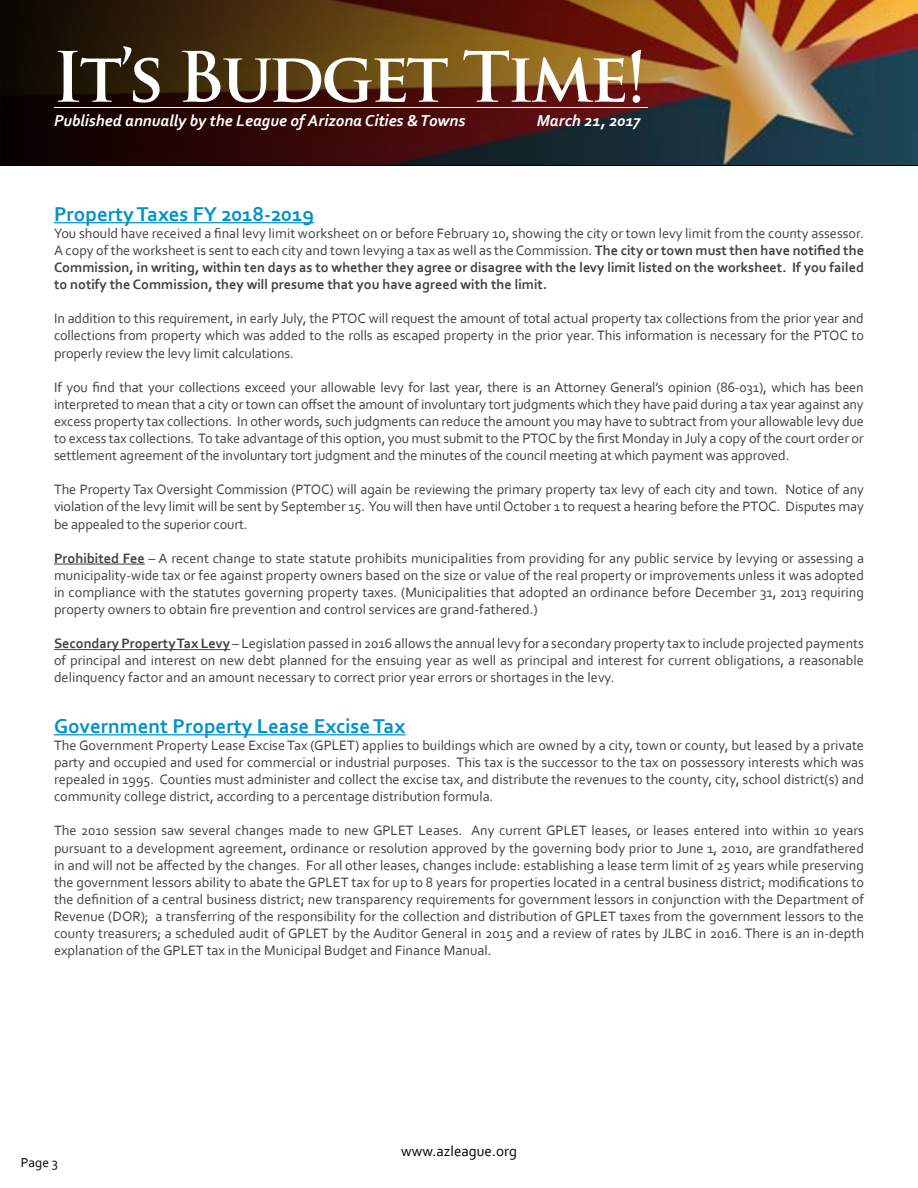
<style>
.page{position:relative;width:918px;height:1188px;background:#fff}
.page>*{position:absolute;margin:0;border:0;box-sizing:border-box;transform-origin:0 0}
.t1{font:700 67.5px "Trajan Pro";letter-spacing:-.05em;color:#fff}
.t2{font:700 21px "Corbel";color:#0092c8}
.t3{font:italic 700 16.5px "Corbel";color:#fff}
.t4{font:15px "Corbel";color:#000}
.t5{font:14.25px/17.1px "Corbel";color:#414042;text-align:justify}
.t6{font:700 14.25px/17.1px "Corbel";color:#414042;text-align:justify}
.t7{font:13.5px "Corbel";color:#000}
.s1{font-weight:400}
.s2{font-weight:700}
</style>
<div class="page">
<img style="left:0;top:0;width:905px;height:165px">
<hr style="left:54px;top:107px;width:594px;height:1px;background:#fff">
<hr style="left:0;top:165px;width:918px;height:1px;background:#000">
<hr style="left:54px;top:222px;width:260px;height:1px;background:#0092c8">
<hr style="left:54px;top:564px;width:91px;height:1px;background:#414042">
<hr style="left:54px;top:649px;width:176px;height:1px;background:#414042">
<hr style="left:54px;top:734px;width:351px;height:1px;background:#0092c8">
<h1 class="t1" style="left:52px;top:35px;width:596px">It’s Budget Time!</h1>
<p class="t3" style="left:54px;top:110px;width:413px">Published annually by the League of Arizona Cities &amp; Towns</p>
<p class="t3" style="left:537px;top:110px;width:105px">March 21, 2017</p>
<h2 class="t2" style="left:54px;top:201px;width:262px">Property Taxes FY 2018-2019</h2>
<p class="t6" style="left:54px;top:224px;width:812px"><span class="s1">You should have received a final levy limit worksheet on or before February 10, showing the city or town levy limit from the county assessor.<br>A copy of the worksheet is sent to each city and town levying a tax as well as the Commission.</span> The city or town must then have notified the Commission, in writing, within ten days as to whether they agree or disagree with the levy limit listed on the worksheet. If you failed to notify the Commission, they will presume that you have agreed with the limit.</p>
<p class="t5" style="left:54px;top:310px;width:811px">In addition to this requirement, in early July, the PTOC will request the amount of total actual property tax collections from the prior year and collections from property which was added to the rolls as escaped property in the prior year. This information is necessary for the PTOC to properly review the levy limit calculations.</p>
<p class="t5" style="left:54px;top:378px;width:811px">If you find that your collections exceed your allowable levy for last year, there is an Attorney General’s opinion (86-031), which has been interpreted to mean that a city or town can offset the amount of involuntary tort judgments which they have paid during a tax year against any excess property tax collections. In other words, such judgments can reduce the amount you may have to subtract from your allowable levy due to excess tax collections. To take advantage of this option, you must submit to the PTOC by the first Monday in July a copy of the court order or settlement agreement of the involuntary tort judgment and the minutes of the council meeting at which payment was approved.</p>
<p class="t5" style="left:54px;top:481px;width:811px">The Property Tax Oversight Commission (PTOC) will again be reviewing the primary property tax levy of each city and town. Notice of any violation of the levy limit will be sent by September 15. You will then have until October 1 to request a hearing before the PTOC. Disputes may be appealed to the superior court.</p>
<p class="t5" style="left:54px;top:549px;width:812px"><span class="s2">Prohibited Fee</span> – A recent change to state statute prohibits municipalities from providing for any public service by levying or assessing a municipality-wide tax or fee against property owners based on the size or value of the real property or improvements unless it was adopted in compliance with the statutes governing property taxes. (Municipalities that adopted an ordinance before December 31, 2013 requiring property owners to obtain fire prevention and control services are grand-fathered.)</p>
<p class="t5" style="left:54px;top:635px;width:812px"><span class="s2">Secondary Property Tax Levy</span> – Legislation passed in 2016 allows the annual levy for a secondary property tax to include projected payments of principal and interest on new debt planned for the ensuing year as well as principal and interest for current obligations, a reasonable delinquency factor and an amount necessary to correct prior year errors or shortages in the levy.</p>
<h2 class="t2" style="left:54px;top:713px;width:353px">Government Property Lease Excise Tax</h2>
<p class="t5" style="left:54px;top:736px;width:812px">The Government Property Lease Excise Tax (GPLET) applies to buildings which are owned by a city, town or county, but leased by a private party and occupied and used for commercial or industrial purposes. This tax is the successor to the tax on possessory interests which was repealed in 1995. Counties must administer and collect the excise tax, and distribute the revenues to the county, city, school district(s) and community college district, according to a percentage distribution formula.</p>
<p class="t5" style="left:54px;top:822px;width:812px">The 2010 session saw several changes made to new GPLET Leases. Any current GPLET leases, or leases entered into within 10 years pursuant to a development agreement, ordinance or resolution approved by the governing body prior to June 1, 2010, are grandfathered in and will not be affected by the changes. For all other leases, changes include: establishing a lease term limit of 25 years while preserving the government lessors ability to abate the GPLET tax for up to 8 years for properties located in a central business district; modifications to the definition of a central business district; new transparency requirements for government lessors in conjunction with the Department of Revenue (DOR); a transferring of the responsibility for the collection and distribution of GPLET taxes from the government lessors to the county treasurers; a scheduled audit of GPLET by the Auditor General in 2015 and a review of rates by JLBC in 2016. There is an in-depth explanation of the GPLET tax in the Municipal Budget and Finance Manual.</p>
<p class="t7" style="left:21px;top:1155px;width:39px">Page 3</p>
<p class="t4" style="left:401px;top:1141px;width:118px">www.azleague.org</p>
</div>
